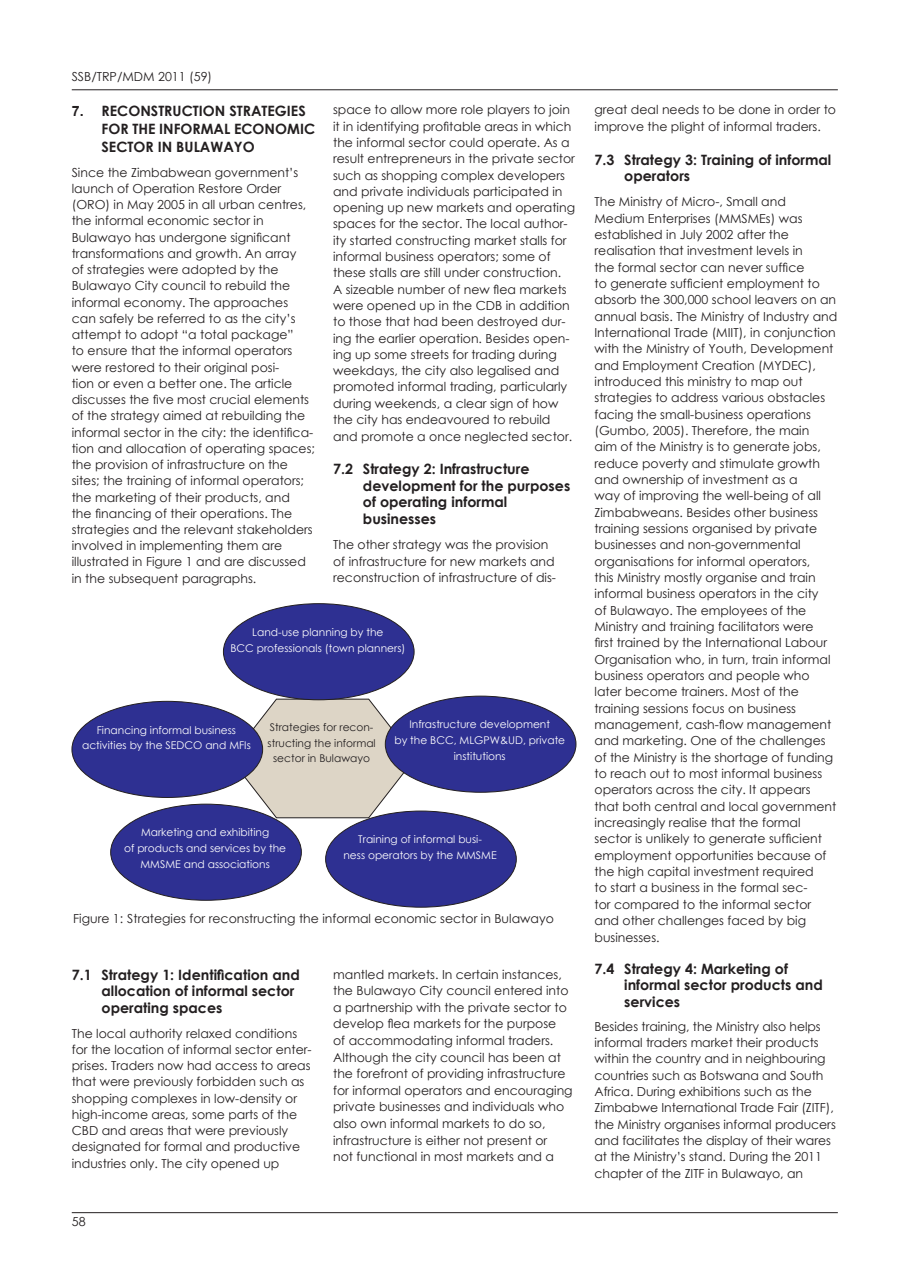
<style>
.page{position:relative;width:912px;height:1279px;background:#fff}
.page>*{position:absolute;margin:0;border:0;box-sizing:border-box;transform-origin:0 0}
.Heading_2{font:700 14.25px/16.6px "Century Gothic";color:#231f20}
.Heading_1{font:700 14.25px/18px "Century Gothic";color:#231f20}
.t1{font:12.45px/16.4px "Century Gothic";color:#231f20}
.t2{font:10.65px/15.6px "Century Gothic";color:#fff;text-align:center}
.t3{font:10.65px/15.6px "Century Gothic";color:#231f20;text-align:center}
.s1{font-family:"Arial"}
</style>
<div class="page">
<hr style="left:72px;top:89px;width:765px;height:1px;background:#231f20">
<hr style="left:72px;top:1212px;width:765px;height:1px;background:#231f20">
<svg style="left:230px;top:698px;width:185px;height:120px"></svg>
<div style="left:223px;top:603px;width:191px;height:96px;background:#2e3092;border-radius:50%"></div>
<div style="left:72px;top:701px;width:190px;height:96px;background:#2e3092;border-radius:50%"></div>
<div style="left:385px;top:696px;width:190px;height:96px;background:#2e3092;border-radius:50%"></div>
<div style="left:111px;top:804px;width:190px;height:96px;background:#2e3092;border-radius:50%"></div>
<div style="left:325px;top:811px;width:191px;height:96px;background:#2e3092;border-radius:50%"></div>
<p class="t1" style="left:72px;top:68px;width:142px">SSB/TRP/MDM 2011 (59)</p>
<p class="Heading_1" style="left:101px;top:101px;width:215px;text-indent:-30px"><span class="s1">7.</span> RECONSTRUCTION STRATEGIES<br>FOR THE INFORMAL ECONOMIC<br>SECTOR IN BULAWAYO</p>
<p class="t1" style="left:72px;top:164px;width:244px">Since the Zimbabwean government’s launch of Operation Restore Order (ORO) in May 2005 in all urban centres, the informal economic sector in Bulawayo has undergone significant transformations and growth. An array<br>of strategies were adopted by the Bulawayo City council to rebuild the informal economy. The approaches can safely be referred to as the city’s attempt to adopt “a total package”<br>to ensure that the informal operators were restored to their original posi-<br>tion or even a better one. The article discusses the five most crucial elements of the strategy aimed at rebuilding the informal sector in the city: the identifica&shy;tion and allocation of operating spaces; the provision of infrastructure on the sites; the training of informal operators; the marketing of their products, and<br>the financing of their operations. The strategies and the relevant stakeholders involved in implementing them are illustrated in Figure 1 and are discussed in the subsequent paragraphs.</p>
<p class="t1" style="left:333px;top:101px;width:243px">space to allow more role players to join it in identifying profitable areas in which the informal sector could operate. As a result entrepreneurs in the private sector such as shopping complex developers and private individuals participated in opening up new markets and operating spaces for the sector. The local author&shy;ity started constructing market stalls for informal business operators; some of these stalls are still under construction.<br>A sizeable number of new flea markets were opened up in the CDB in addition to those that had been destroyed dur&shy;ing the earlier operation. Besides open&shy;ing up some streets for trading during weekdays, the city also legalised and promoted informal trading, particularly during weekends, a clear sign of how the city has endeavoured to rebuild and promote a once neglected sector.</p>
<p class="Heading_2" style="left:363px;top:460px;width:209px;text-indent:-30px">7.2 Strategy 2: Infrastructure development for the purposes of operating informal businesses</p>
<p class="t1" style="left:333px;top:536px;width:224px">The other strategy was the provision of infrastructure for new markets and reconstruction of infrastructure of dis-</p>
<p class="t2" style="left:230px;top:624px;width:176px">Land-use planning by the<br>BCC professionals (town planners)</p>
<p class="t2" style="left:82px;top:721px;width:170px">Financing informal business activities by the SEDCO and MFIs</p>
<p class="t2" style="left:394px;top:716px;width:172px">Infrastructure development<br>by the BCC, MLGPW&amp;UD, private institutions</p>
<p class="t3" style="left:267px;top:719px;width:110px">Strategies for recon&shy;structing the informal sector in Bulawayo</p>
<p class="t2" style="left:124px;top:824px;width:163px">Marketing and exhibiting<br>of products and services by the<br>MMSME and associations</p>
<p class="t2" style="left:343px;top:831px;width:155px">Training of informal busi-<br>ness operators by the MMSME</p>
<p class="t1" style="left:73px;top:910px;width:482px">Figure 1: Strategies for reconstructing the informal economic sector in Bulawayo</p>
<p class="Heading_2" style="left:101px;top:965px;width:200px;text-indent:-30px">7.1 Strategy 1: Identification and allocation of informal sector operating spaces</p>
<p class="t1" style="left:72px;top:1024px;width:241px">The local authority relaxed conditions for the location of informal sector enter&shy;prises. Traders now had access to areas that were previously forbidden such as shopping complexes in low-density or high-income areas, some parts of the CBD and areas that were previously designated for formal and productive industries only. The city opened up</p>
<p class="t1" style="left:72px;top:1212px;width:15px">58</p>
<p class="t1" style="left:333px;top:965px;width:241px">mantled markets. In certain instances, the Bulawayo City council entered into a partnership with the private sector to develop flea markets for the purpose<br>of accommodating informal traders.<br>Although the city council has been at the forefront of providing infrastructure for informal operators and encouraging private businesses and individuals who also own informal markets to do so, infrastructure is either not present or<br>not functional in most markets and a</p>
<p class="t1" style="left:594px;top:101px;width:243px">great deal needs to be done in order to improve the plight of informal traders.</p>
<p class="Heading_2" style="left:624px;top:150px;width:208px;text-indent:-30px">7.3 Strategy 3: Training of informal operators</p>
<p class="t1" style="left:594px;top:193px;width:244px">The Ministry of Micro-, Small and Medium Enterprises (MMSMEs) was established in July 2002 after the realisation that investment levels in<br>the formal sector can never suffice<br>to generate sufficient employment to absorb the 300,000 school leavers on an annual basis. The Ministry of Industry and International Trade (MIIT), in conjunction with the Ministry of Youth, Development and Employment Creation (MYDEC), introduced this ministry to map out strategies to address various obstacles facing the small-business operations (Gumbo, 2005). Therefore, the main<br>aim of the Ministry is to generate jobs, reduce poverty and stimulate growth and ownership of investment as a<br>way of improving the well-being of all Zimbabweans. Besides other business training sessions organised by private businesses and non-governmental organisations for informal operators,<br>this Ministry mostly organise and train informal business operators in the city<br>of Bulawayo. The employees of the Ministry and training facilitators were<br>first trained by the International Labour Organisation who, in turn, train informal business operators and people who later become trainers. Most of the training sessions focus on business management, cash-flow management and marketing. One of the challenges of the Ministry is the shortage of funding to reach out to most informal business operators across the city. It appears that both central and local government increasingly realise that the formal sector is unlikely to generate sufficient employment opportunities because of the high capital investment required<br>to start a business in the formal sec-<br>tor compared to the informal sector and other challenges faced by big businesses.</p>
<p class="Heading_2" style="left:624px;top:959px;width:200px;text-indent:-30px">7.4 Strategy 4: Marketing of informal sector products and services</p>
<p class="t1" style="left:594px;top:1017px;width:243px">Besides training, the Ministry also helps informal traders market their products within the country and in neighbouring countries such as Botswana and South Africa. During exhibitions such as the Zimbabwe International Trade Fair (ZITF), the Ministry organises informal producers and facilitates the display of their wares at the Ministry’s stand. During the 2011 chapter of the ZITF in Bulawayo, an</p>
</div>
